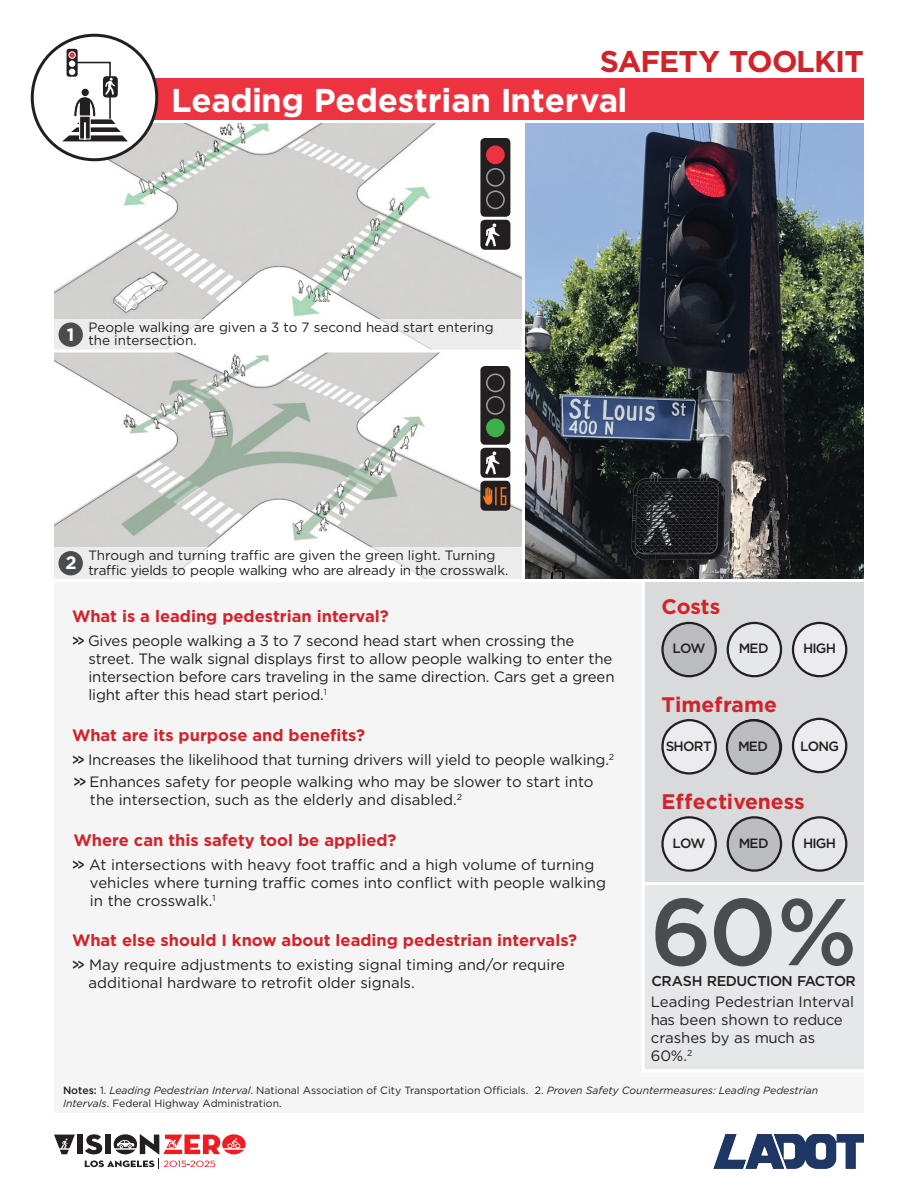
<style>
.page{position:relative;width:918px;height:1188px;background:#fff}
.page>*{position:absolute;margin:0;border:0;box-sizing:border-box;transform-origin:0 0}
.t1{font:500 94.5px "Gotham";color:#4b4c4d}
.t2{font:700 33px "Gotham";letter-spacing:-.01em;color:#fff}
.t3{font:700 30px "Gotham";letter-spacing:-.025em;color:#d1232a}
.t4{font:700 21px "Gotham";color:#d1232a}
.t5{font:700 18px "Gotham";color:#fff}
.t6{font:700 16.5px "Gotham";color:#d1232a}
.t7{font:15px/18px "Gotham";letter-spacing:-.01em;color:#231f20}
.t8{font:500 14.25px "Gotham";letter-spacing:-.03em;color:#231f20}
.t9{font:13.5px/13.5px "Gotham";color:#231f20}
.t10{font:500 13.5px "Gotham";letter-spacing:-.05em;color:#231f20}
.t11{font:10.5px/12.6px "Gotham";color:#231f20}
.s1{font-weight:500}
.s2{font-style:italic}
</style>
<div class="page">
<div style="left:54px;top:580px;width:810px;height:533px;background:#f5f5f6"></div>
<div style="left:81px;top:78px;width:783px;height:42px;background:#ee3340"></div>
<div style="left:644px;top:583px;width:220px;height:302px;background:#d9dadc"></div>
<div style="left:644px;top:884px;width:220px;height:186px;background:#e6e7e9"></div>
<div style="left:793px;top:719px;width:53px;height:53px;background:#ececee;border-radius:50%"></div>
<div style="left:792px;top:718px;width:55px;height:55px;border:2px solid #231f20;border-radius:50%"></div>
<div style="left:77px;top:1135px;width:6px;height:19px;background:#231f20"></div>
<svg style="left:54px;top:1135px;width:21px;height:19px"></svg>
<svg style="left:85px;top:1134px;width:161px;height:35px"></svg>
<div style="left:663px;top:817px;width:53px;height:54px;background:#ececee;border-radius:50%"></div>
<div style="left:661px;top:816px;width:56px;height:56px;border:2px solid #231f20;border-radius:50%"></div>
<div style="left:728px;top:817px;width:53px;height:54px;background:#bcbdc0;border-radius:50%"></div>
<div style="left:727px;top:816px;width:55px;height:56px;border:2px solid #231f20;border-radius:50%"></div>
<div style="left:793px;top:817px;width:53px;height:54px;background:#e6e7e9;border-radius:50%"></div>
<div style="left:792px;top:816px;width:55px;height:56px;border:2px solid #231f20;border-radius:50%"></div>
<div style="left:663px;top:720px;width:53px;height:53px;background:#ececee;border-radius:50%"></div>
<div style="left:661px;top:719px;width:56px;height:56px;border:2px solid #231f20;border-radius:50%"></div>
<div style="left:663px;top:623px;width:53px;height:53px;background:#bcbdc0;border-radius:50%"></div>
<div style="left:661px;top:622px;width:56px;height:55px;border:2px solid #231f20;border-radius:50%"></div>
<div style="left:793px;top:623px;width:53px;height:53px;background:#ececee;border-radius:50%"></div>
<div style="left:792px;top:622px;width:55px;height:55px;border:2px solid #231f20;border-radius:50%"></div>
<div style="left:728px;top:623px;width:53px;height:53px;background:#e6e7e9;border-radius:50%"></div>
<div style="left:727px;top:622px;width:55px;height:55px;border:2px solid #231f20;border-radius:50%"></div>
<img style="left:525px;top:123px;width:339px;height:456px">
<img style="left:54px;top:123px;width:468px;height:425px">
<div style="left:54px;top:320px;width:470px;height:31px;background:#f6f5f5"></div>
<div style="left:59px;top:322px;width:24px;height:25px;background:#4b4c4d;border-radius:50%"></div>
<div style="left:54px;top:548px;width:470px;height:34px;background:linear-gradient(to right,#f2f1f1,#f6f6f6)"></div>
<div style="left:59px;top:551px;width:24px;height:24px;background:#4b4c4d;border-radius:50%"></div>
<div style="left:480px;top:366px;width:30px;height:79px;background:#231f20;border-radius:4px"></div>
<div style="left:486px;top:374px;width:19px;height:18px;border:2px solid #9d9fa2;border-radius:50%"></div>
<div style="left:486px;top:396px;width:19px;height:19px;border:2px solid #9d9fa2;border-radius:50%"></div>
<div style="left:486px;top:418px;width:19px;height:19px;background:#40ae49;border-radius:50%"></div>
<div style="left:480px;top:448px;width:30px;height:30px;background:#231f20;border-radius:4px"></div>
<svg style="left:485px;top:451px;width:15px;height:23px"></svg>
<div style="left:727px;top:720px;width:53px;height:54px;background:#bcbdc0;border-radius:50%"></div>
<div style="left:726px;top:719px;width:55px;height:56px;border:2px solid #231f20;border-radius:50%"></div>
<img style="left:714px;top:1134px;width:150px;height:35px">
<hr style="left:44px;top:579px;width:854px;height:3px;background:#fff">
<hr style="left:642px;top:580px;width:3px;height:492px;background:#fff">
<hr style="left:642px;top:1070px;width:226px;height:2px;background:#fff">
<hr style="left:642px;top:882px;width:226px;height:3px;background:#fff">
<div style="left:32px;top:35px;width:125px;height:125px;background:#fff;border-radius:50%"></div>
<div style="left:31px;top:34px;width:127px;height:127px;border:3px solid #231f20;border-radius:50%"></div>
<svg style="left:67px;top:49px;width:11px;height:28px"></svg>
<svg style="left:62px;top:52px;width:66px;height:89px"></svg>
<hr style="left:44px;top:350px;width:480px;height:2px;background:#fff">
<div style="left:480px;top:481px;width:30px;height:30px;background:#231f20;border-radius:4px"></div>
<svg style="left:483px;top:486px;width:24px;height:20px"></svg>
<div style="left:480px;top:138px;width:30px;height:79px;background:#231f20;border-radius:4px"></div>
<div style="left:486px;top:146px;width:19px;height:18px;background:#ee3340;border-radius:50%"></div>
<div style="left:486px;top:168px;width:19px;height:19px;border:2px solid #9d9fa2;border-radius:50%"></div>
<div style="left:486px;top:190px;width:19px;height:19px;border:2px solid #9d9fa2;border-radius:50%"></div>
<div style="left:480px;top:220px;width:30px;height:30px;background:#231f20;border-radius:4px"></div>
<svg style="left:485px;top:223px;width:15px;height:23px"></svg>
<h3 class="t3" style="left:600px;top:41px;width:266px">SAFETY TOOLKIT</h3>
<h2 class="t2" style="left:171px;top:78px;width:458px">Leading Pedestrian Interval</h2>
<p class="t5" style="left:67px;top:323px;width:9px">1</p>
<p class="t9" style="left:88px;top:320px;width:407px">People walking are given a 3 to 7 second head start entering the intersection.</p>
<p class="t5" style="left:65px;top:551px;width:13px">2</p>
<p class="t9" style="left:88px;top:548px;width:422px;line-height:14.2px">Through and turning traffic are given the green light. Turning traffic yields to people walking who are already in the crosswalk.</p>
<p class="t6" style="left:72px;top:605px;width:318px">What is a leading pedestrian interval?</p>
<p class="t7" style="left:88px;top:632px;width:528px;text-indent:-16px"><span class="s1">&gt;&gt;</span> Gives people walking a 3 to 7 second head start when crossing the street. The walk signal displays first to allow people walking to enter the intersection before cars traveling in the same direction. Cars get a green light after this head start period.<sup>1</sup></p>
<p class="t6" style="left:72px;top:724px;width:295px">What are its purpose and benefits?</p>
<p class="t7" style="left:72px;top:748px;width:544px;line-height:22.5px"><span class="s1">&gt;&gt;</span> Increases the likelihood that turning drivers will yield to people walking.<sup>2 </sup><span class="s1">&gt;&gt;</span> Enhances safety for people walking who may be slower to start into</p>
<p class="t7" style="left:90px;top:791px;width:374px">the intersection, such as the elderly and disabled.<sup>2</sup></p>
<p class="t6" style="left:74px;top:829px;width:325px">Where can this safety tool be applied?</p>
<p class="t7" style="left:90px;top:855px;width:518px;text-indent:-18px"><span class="s1">&gt;&gt;</span> At intersections with heavy foot traffic and a high volume of turning vehicles where turning traffic comes into conflict with people walking in the crosswalk.<sup>1</sup></p>
<p class="t6" style="left:72px;top:929px;width:507px">What else should I know about leading pedestrian intervals?</p>
<p class="t7" style="left:88px;top:956px;width:478px;text-indent:-16px"><span class="s1">&gt;&gt;</span> May require adjustments to existing signal timing and/or require additional hardware to retrofit older signals.</p>
<h3 class="t4" style="left:661px;top:593px;width:60px">Costs</h3>
<p class="t10" style="left:672px;top:640px;width:35px">LOW</p>
<p class="t10" style="left:739px;top:640px;width:31px">MED</p>
<p class="t10" style="left:803px;top:640px;width:35px">HIGH</p>
<h3 class="t4" style="left:661px;top:690px;width:117px">Timeframe</h3>
<p class="t10" style="left:666px;top:737px;width:48px">SHORT</p>
<p class="t10" style="left:800px;top:737px;width:40px">LONG</p>
<p class="t10" style="left:738px;top:737px;width:31px">MED</p>
<h3 class="t4" style="left:661px;top:787px;width:145px">Effectiveness</h3>
<p class="t10" style="left:672px;top:834px;width:35px">LOW</p>
<p class="t10" style="left:739px;top:834px;width:31px">MED</p>
<p class="t10" style="left:803px;top:834px;width:35px">HIGH</p>
<h1 class="t1" style="left:650px;top:870px;width:209px">60%</h1>
<p class="t8" style="left:651px;top:972px;width:206px">CRASH REDUCTION FACTOR</p>
<p class="t7" style="left:651px;top:993px;width:205px">Leading Pedestrian Interval has been shown to reduce crashes by as much as<br>60%.<sup>2</sup></p>
<p class="t11" style="left:63px;top:1084px;width:757px"><span class="s1">Notes:</span> 1. <span class="s2">Leading Pedestrian Interval</span>. National Association of City Transportation Officials. 2. <span class="s2">Proven Safety Countermeasures: Leading Pedestrian<br>Intervals</span>. Federal Highway Administration.</p>
</div>
